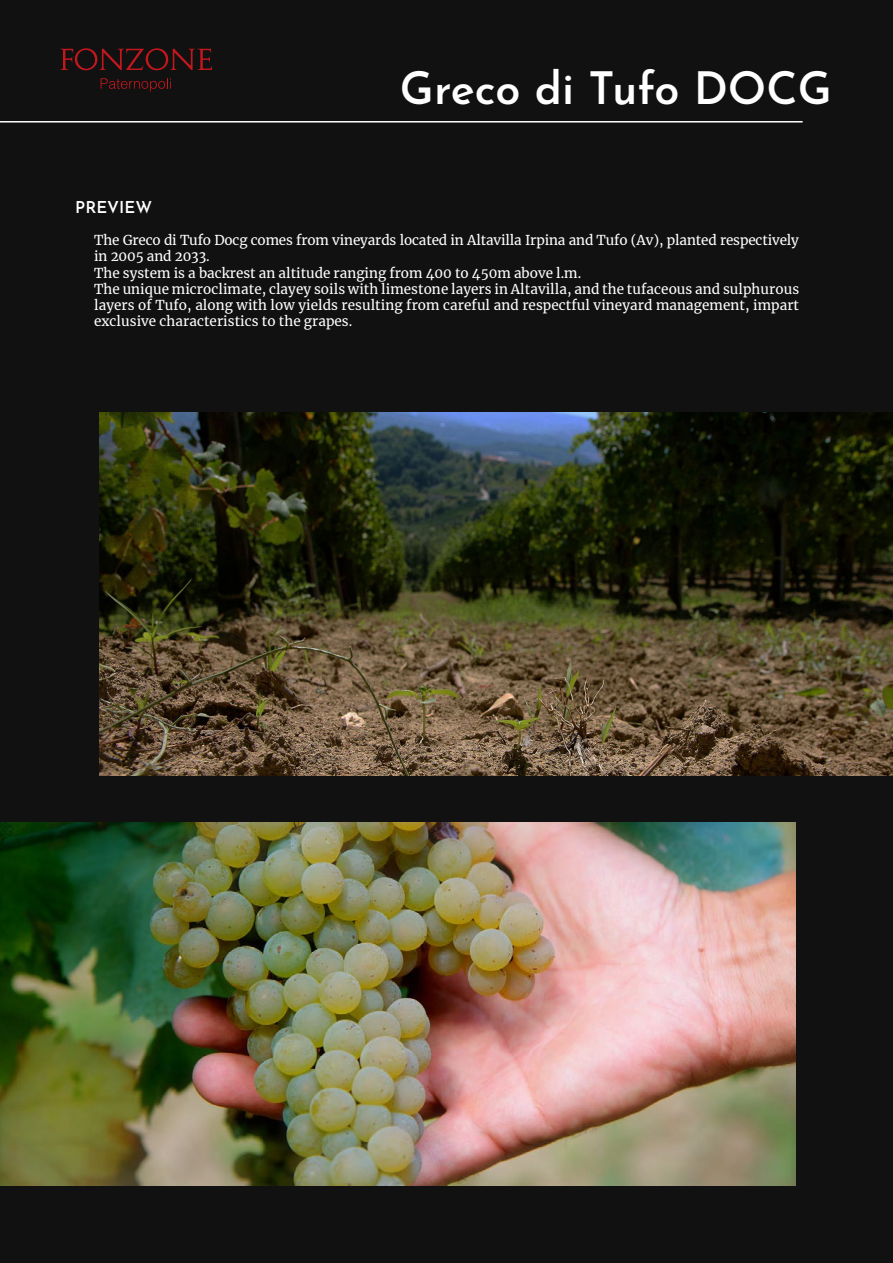
<style>
.page{position:relative;width:893px;height:1263px;background:#111}
.page>*{position:absolute;margin:0;border:0;box-sizing:border-box;transform-origin:0 0}
.t1{font:100 45px "Josefin Sans";color:#fff}
.t2{font:100 16.5px "Josefin Sans";color:#fff}
.t3{font:13.5px/16.2px "Merriweather";letter-spacing:.005em;color:#fff}
</style>
<div class="page">
<img style="left:99px;top:413px;width:794px;height:362px">
<hr style="left:0;top:121px;width:803px;height:2px;background:#fff">
<img style="left:0;top:823px;width:795px;height:362px">
<svg style="left:60px;top:48px;width:152px;height:22px"></svg>
<svg style="left:101px;top:78px;width:70px;height:14px"></svg>
<p class="t2" style="left:75px;top:195px;width:78px">PREVIEW</p>
<h1 class="t1" style="left:400px;top:55px;width:433px">Greco di Tufo DOCG</h1>
<p class="t3" style="left:94px;top:232px;width:706px">The Greco di Tufo Docg comes from vineyards located in Altavilla Irpina and Tufo (Av), planted respectively in 2005 and 2033.<br>The system is a backrest an altitude ranging from 400 to 450m above l.m.<br>The unique microclimate, clayey soils with limestone layers in Altavilla, and the tufaceous and sulphurous layers of Tufo, along with low yields resulting from careful and respectful vineyard management, impart exclusive characteristics to the grapes.</p>
</div>
